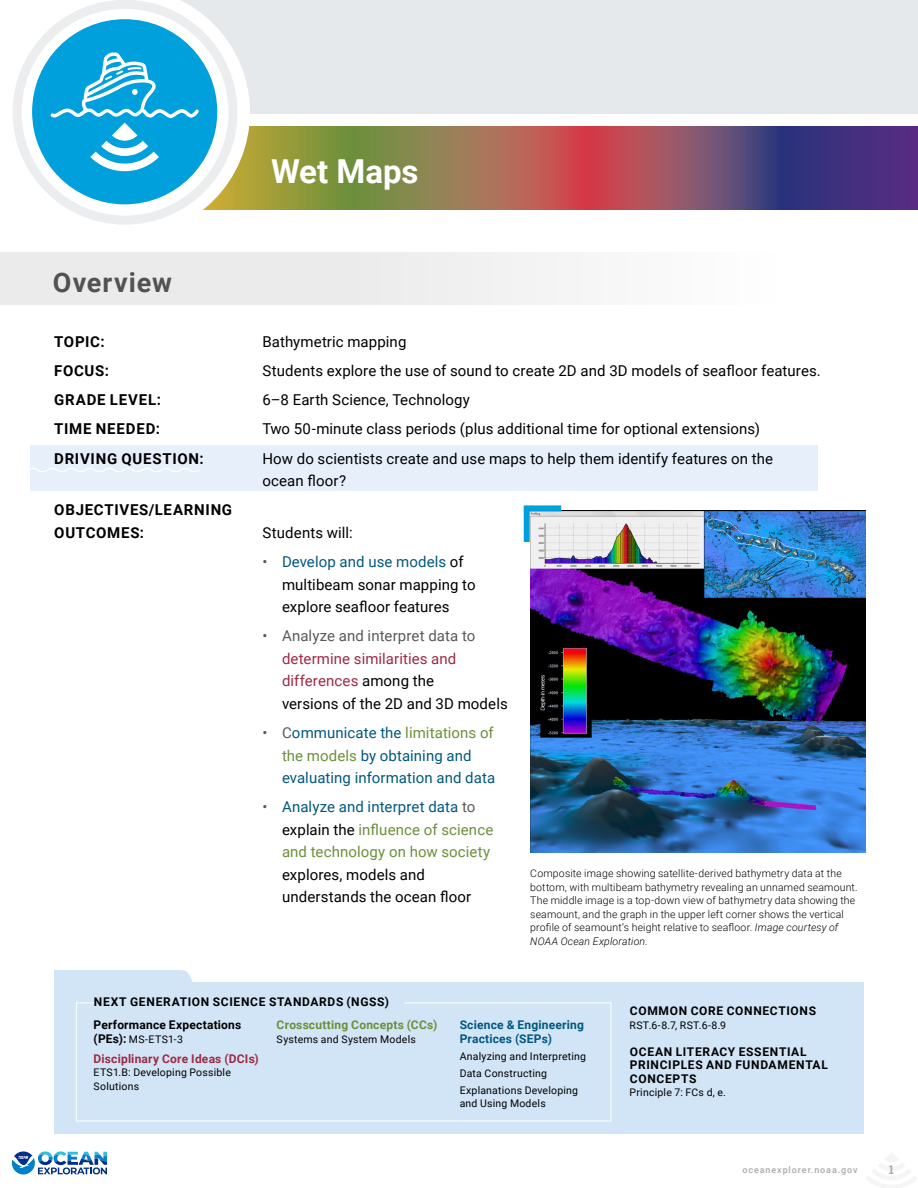
<style>
.page{position:relative;width:918px;height:1188px;background:#fff}
.page>*{position:absolute;margin:0;border:0;box-sizing:border-box;transform-origin:0 0}
.t1{font:700 33px "Roboto";color:#fff}
.t2{font:700 27px "Roboto";letter-spacing:.035em;color:#58595b}
.t3{font:15px/22.5px "Roboto";letter-spacing:.005em;color:#000}
.t4{font:15px/22.5px "Roboto";letter-spacing:.005em;color:#00587d}
.t5{font:15px/22.5px "Roboto";letter-spacing:.005em;color:#6b8f39}
.t6{font:700 15px/22.5px "Roboto";letter-spacing:.05em;color:#000}
.t7{font:15px/22.5px "Roboto";letter-spacing:.005em;color:#9e2943}
.t8{font:15px "Roboto";letter-spacing:.005em;color:#58595b}
.t9{font:700 12px/13.5px "Roboto";letter-spacing:.055em;color:#000}
.t10{font:700 12px/13.5px "Roboto";letter-spacing:.015em;color:#00587d}
.t11{font:700 12px "Roboto";letter-spacing:.015em;color:#9e2943}
.t12{font:700 12px "Roboto";letter-spacing:.02em;color:#6b8f39}
.t13{font:700 12px "Roboto Slab";color:#a7a9ac}
.t14{font:300 10.5px/13.5px "Roboto";letter-spacing:.015em;color:#000}
.t15{font:10.5px/17px "Roboto";letter-spacing:.02em;color:#000}
.t16{font:500 9px "Roboto";letter-spacing:.1em;color:#a7a9ac}
.s1{color:#58595b}
.s2{color:#00587d}
.s3{color:#000}
.s4{color:#6b8f39}
.s5{font-style:italic}
.s6{font-weight:700;font-size:12px}
</style>
<div class="page">
<div style="left:30px;top:445px;width:788px;height:46px;background:#e7f0fa"></div>
<svg style="left:30px;top:468px;width:169px;height:4px"></svg>
<div style="left:122px;top:0;width:796px;height:114px;background:#e6e9eb"></div>
<svg style="left:250px;top:126px;width:668px;height:84px"></svg>
<svg style="left:13px;top:0;width:237px;height:215px"></svg>
<svg style="left:17px;top:4px;width:216px;height:216px"></svg>
<div style="left:13px;top:0;width:224px;height:225px;border:9px solid #ebedee;border-radius:50%"></div>
<div style="left:32px;top:19px;width:185px;height:185px;background:#00a0dd;border-radius:50%"></div>
<svg style="left:50px;top:52px;width:149px;height:119px"></svg>
<svg style="left:54px;top:970px;width:163px;height:13px"></svg>
<div style="left:54px;top:983px;width:810px;height:151px;background:#d1e5f6"></div>
<div style="left:76px;top:1003px;width:535px;height:118px;border:1px solid #fff"></div>
<div style="left:94px;top:994px;width:310px;height:30px;background:#d1e5f6"></div>
<img style="left:530px;top:511px;width:335px;height:341px">
<svg style="left:12px;top:1151px;width:95px;height:23px"></svg>
<svg style="left:523px;top:505px;width:44px;height:43px"></svg>
<div style="left:0;top:253px;width:777px;height:52px;background:#ebebec"></div>
<h1 class="t1" style="left:271px;top:148px;width:149px">Wet Maps</h1>
<h2 class="t2" style="left:53px;top:264px;width:121px">Overview</h2>
<p class="t6" style="left:54px;top:330px;width:52px">TOPIC:</p>
<p class="t3" style="left:262px;top:330px;width:145px">Bathymetric mapping</p>
<p class="t6" style="left:54px;top:359px;width:56px">FOCUS:</p>
<p class="t3" style="left:263px;top:359px;width:560px">Students explore the use of sound to create 2D and 3D models of seafloor features.</p>
<p class="t6" style="left:54px;top:388px;width:108px">GRADE LEVEL:</p>
<p class="t3" style="left:263px;top:388px;width:209px">6–8 Earth Science, Technology</p>
<p class="t6" style="left:54px;top:417px;width:107px">TIME NEEDED:</p>
<p class="t3" style="left:263px;top:417px;width:499px">Two 50-minute class periods (plus additional time for optional extensions)</p>
<p class="t6" style="left:54px;top:447px;width:151px">DRIVING QUESTION:</p>
<p class="t3" style="left:263px;top:447px;width:512px">How do scientists create and use maps to help them identify features on the ocean floor?</p>
<p class="t6" style="left:54px;top:498px;width:179px">OBJECTIVES/LEARNING<br>OUTCOMES:</p>
<p class="t3" style="left:262px;top:521px;width:92px">Students will:</p>
<p class="t3" style="left:282px;top:550px;width:195px;text-indent:-20px"><span class="s1">•</span> <span class="s2">Develop and use models</span> of multibeam sonar mapping to explore seafloor features</p>
<p class="t8" style="left:262px;top:626px;width:214px">• Analyze and interpret data to</p>
<p class="t7" style="left:282px;top:647px;width:227px">determine similarities and differences <span class="s3">among the<br>versions of the 2D and 3D models</span></p>
<p class="t4" style="left:282px;top:721px;width:215px;text-indent:-20px"><span class="s1">• C</span>ommunicate the <span class="s4">limitations of the models</span> by obtaining and evaluating information and data</p>
<p class="t5" style="left:282px;top:795px;width:213px;text-indent:-20px"><span class="s1">•</span> <span class="s2">Analyze and interpret data</span> <span class="s1">to </span><span class="s3">explain the</span> influence of science and technology on how society</p>
<p class="t3" style="left:282px;top:863px;width:191px">explores, models and understands the ocean floor</p>
<p class="t14" style="left:530px;top:866px;width:329px">Composite image showing satellite-derived bathymetry data at the bottom, with multibeam bathymetry revealing an unnamed seamount.<br>The middle image is a top-down view of bathymetry data showing the seamount, and the graph in the upper left corner shows the vertical profile of seamount’s height relative to seafloor. <span class="s5">Image courtesy of NOAA Ocean Exploration.</span></p>
<p class="t9" style="left:94px;top:990px;width:297px;line-height:22.8px">NEXT GENERATION SCIENCE STANDARDS (NGSS)<br>Performance Expectations</p>
<p class="t15" style="left:94px;top:1030px;width:91px"><span class="s6">(PEs):</span> MS-ETS1-3</p>
<p class="t11" style="left:94px;top:1050px;width:167px">Disciplinary Core Ideas (DCIs)</p>
<p class="t15" style="left:94px;top:1066px;width:139px;line-height:13.5px">ETS1.B: Developing Possible<br>Solutions</p>
<p class="t12" style="left:277px;top:1017px;width:162px">Crosscutting Concepts (CCs)</p>
<p class="t15" style="left:277px;top:1030px;width:141px">Systems and System Models</p>
<p class="t10" style="left:460px;top:1018px;width:126px">Science &amp; Engineering<br>Practices (SEPs)</p>
<p class="t15" style="left:460px;top:1047px;width:128px">Analyzing and Interpreting<br>Data Constructing<br>Explanations Developing</p>
<p class="t15" style="left:460px;top:1095px;width:88px">and Using Models</p>
<p class="t9" style="left:630px;top:1004px;width:188px">COMMON CORE CONNECTIONS</p>
<p class="t15" style="left:630px;top:1016px;width:98px">RST.6-8.7, RST.6-8.9</p>
<p class="t9" style="left:630px;top:1044px;width:199px">OCEAN LITERACY ESSENTIAL<br>PRINCIPLES AND FUNDAMENTAL<br>CONCEPTS</p>
<p class="t15" style="left:630px;top:1084px;width:98px">Principle 7: FCs d, e.</p>
<p class="t16" style="left:742px;top:1164px;width:117px">oceanexplorer.noaa.gov</p>
<p class="t13" style="left:889px;top:1161px;width:7px">1</p>
</div>
